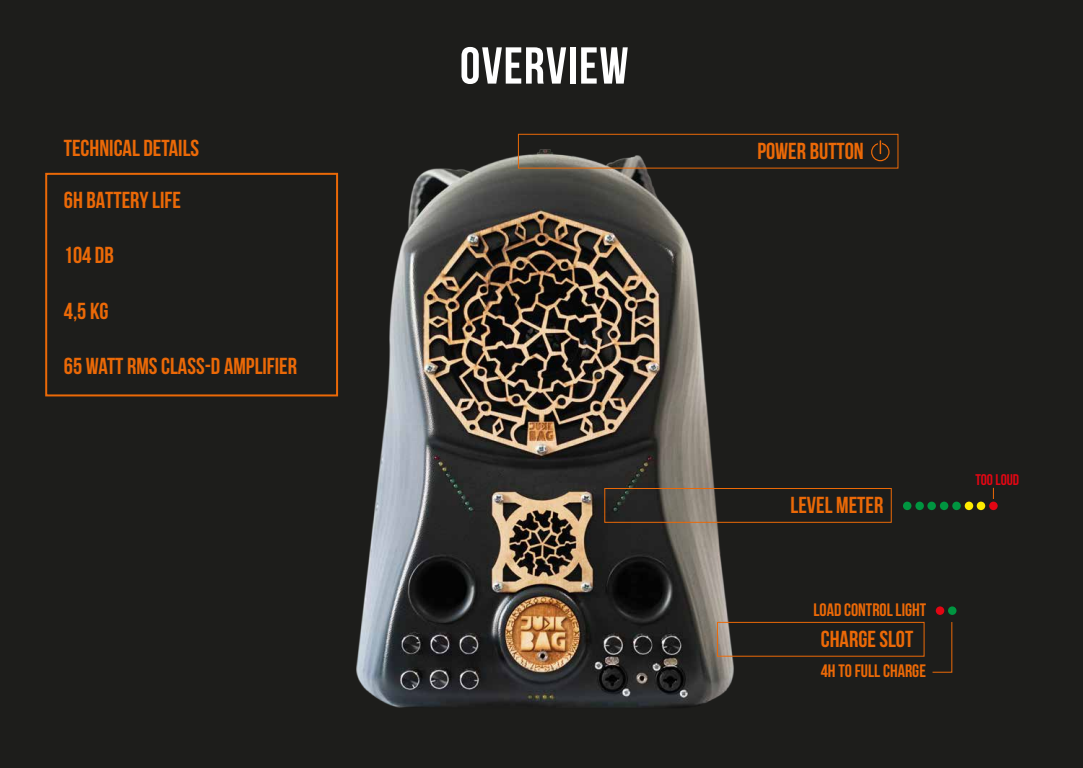
<style>
.page{position:relative;width:1083px;height:768px;background:#1d1d1b}
.page>*{position:absolute;margin:0;border:0;box-sizing:border-box;transform-origin:0 0}
.t1{font:51.8px "Bebas Neue";letter-spacing:.025em;color:#fff}
.t2{font:23.2px "Bebas Neue";color:#eb6907}
.t3{font:18px "Bebas Neue";color:#eb6907}
.t4{font:15.4px "Bebas Neue";color:#e20613}
</style>
<div class="page">
<img style="left:356px;top:138px;width:388px;height:570px">
<div style="left:936px;top:606px;width:8px;height:9px;background:#e20613;border-radius:50%"></div>
<div style="left:903px;top:502px;width:8px;height:8px;background:#009540;border-radius:50%"></div>
<div style="left:915px;top:502px;width:9px;height:8px;background:#009540;border-radius:50%"></div>
<div style="left:927px;top:502px;width:9px;height:8px;background:#009540;border-radius:50%"></div>
<div style="left:940px;top:502px;width:8px;height:8px;background:#009540;border-radius:50%"></div>
<div style="left:948px;top:606px;width:9px;height:9px;background:#009540;border-radius:50%"></div>
<div style="left:952px;top:502px;width:9px;height:8px;background:#009540;border-radius:50%"></div>
<div style="left:965px;top:502px;width:8px;height:8px;background:#ffec00;border-radius:50%"></div>
<div style="left:977px;top:502px;width:8px;height:8px;background:#ffec00;border-radius:50%"></div>
<div style="left:989px;top:502px;width:9px;height:8px;background:#e20613;border-radius:50%"></div>
<div style="left:45px;top:173px;width:293px;height:223px;border:2px solid #eb6907"></div>
<div style="left:717px;top:622px;width:208px;height:35px;border:1px solid #eb6907"></div>
<div style="left:604px;top:488px;width:288px;height:35px;border:1px solid #eb6907"></div>
<svg style="left:932px;top:622px;width:21px;height:51px"></svg>
<div style="left:518px;top:134px;width:380px;height:35px;border:1px solid #eb6907"></div>
<div style="left:871px;top:143px;width:19px;height:18px;border:1px solid #eb6907;border-radius:50%"></div>
<svg style="left:878px;top:140px;width:4px;height:14px"></svg>
<p class="t2" style="left:64px;top:135px;width:137px">TECHNICAL DETAILS</p>
<p class="t2" style="left:64px;top:187px;width:119px">6H BATTERY LIFE</p>
<p class="t2" style="left:64px;top:242px;width:51px">104 DB</p>
<p class="t2" style="left:64px;top:298px;width:46px">4,5 KG</p>
<p class="t2" style="left:64px;top:354px;width:235px">65 WATT RMS CLASS-D AMPLIFIER</p>
<h1 class="t1" style="left:460px;top:37px;width:170px">OVERVIEW</h1>
<p class="t2" style="left:757px;top:138px;width:108px">POWER BUTTON</p>
<p class="t2" style="left:791px;top:493px;width:94px">LEVEL METER</p>
<p class="t3" style="left:813px;top:600px;width:114px">LOAD CONTROL LIGHT</p>
<p class="t2" style="left:821px;top:626px;width:94px">CHARGE SLOT</p>
<p class="t3" style="left:821px;top:661px;width:107px">4H TO FULL CHARGE</p>
<p class="t4" style="left:975px;top:472px;width:45px">TOO LOUD</p>
</div>
